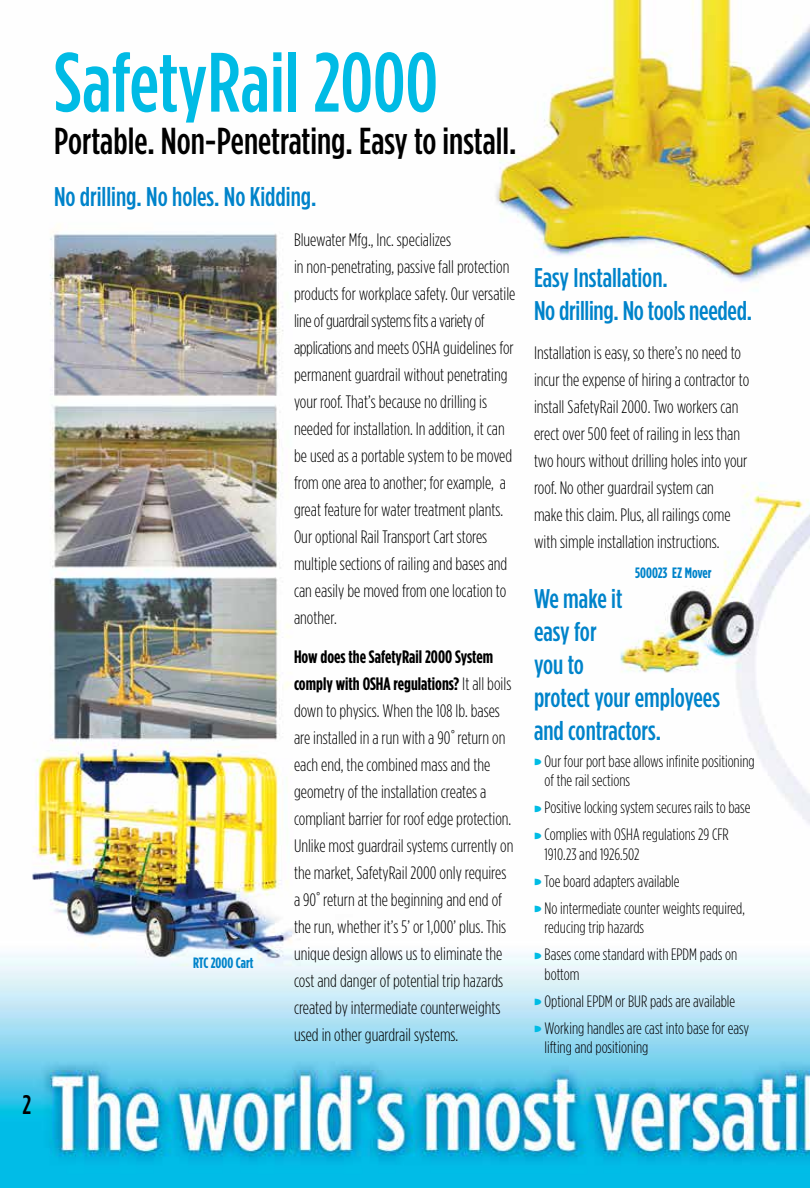
<style>
.page{position:relative;width:810px;height:1188px;background:#fff}
.page>*{position:absolute;margin:0;border:0;box-sizing:border-box;transform-origin:0 0}
.t1{font:500 84px "Gotham Condensed";color:#00bbe5}
.t2{font:500 37.5px "Gotham Condensed";color:#000}
.t3{font:500 27px/33px "Gotham Condensed";color:#0083ca}
.t4{font:500 27px "Gotham Condensed";color:#000}
.t5{font:300 18px/27px "Gotham Condensed";color:#000}
.t6{font:300 16.5px/27px "Gotham Condensed";color:#000}
.t7{font:700 15px "Gotham Condensed";color:#0083ca}
.s1{font-weight:700}
</style>
<div class="page">
<img style="left:0;top:0;width:810px;height:1188px">
<svg style="left:535px;top:759px;width:6px;height:6px"></svg>
<svg style="left:535px;top:805px;width:6px;height:7px"></svg>
<svg style="left:535px;top:832px;width:6px;height:7px"></svg>
<svg style="left:535px;top:879px;width:6px;height:6px"></svg>
<svg style="left:535px;top:906px;width:6px;height:6px"></svg>
<svg style="left:535px;top:952px;width:6px;height:7px"></svg>
<svg style="left:535px;top:999px;width:6px;height:6px"></svg>
<svg style="left:535px;top:1026px;width:6px;height:6px"></svg>
<h3 class="t4" style="left:23px;top:1090px;width:10px">2</h3>
<h1 class="t1" style="left:54px;top:36px;width:385px">SafetyRail 2000</h1>
<h2 class="t2" style="left:54px;top:120px;width:464px">Portable. Non-Penetrating. Easy to install.</h2>
<h3 class="t3" style="left:54px;top:179px;width:264px">No drilling. No holes. No Kidding.</h3>
<p class="t7" style="left:193px;top:954px;width:62px">RTC 2000 Cart</p>
<p class="t5" style="left:294px;top:226px;width:223px">Bluewater Mfg., Inc. specializes<br>in non-penetrating, passive fall protection products for workplace safety. Our versatile line of guardrail systems fits a variety of applications and meets OSHA guidelines for permanent guardrail without penetrating your roof. That’s because no drilling is needed for installation. In addition, it can be used as a portable system to be moved from one area to another; for example, a great feature for water treatment plants.<br>Our optional Rail Transport Cart stores multiple sections of railing and bases and can easily be moved from one location to another.</p>
<p class="t5" style="left:294px;top:643px;width:221px"><span class="s1">How does the SafetyRail 2000 System comply with OSHA regulations?</span> It all boils down to physics. When the 108 lb. bases are installed in a run with a 90˚ return on each end, the combined mass and the geometry of the installation creates a compliant barrier for roof edge protection.<br>Unlike most guardrail systems currently on the market, SafetyRail 2000 only requires a 90˚ return at the beginning and end of the run, whether it’s 5’ or 1,000’ plus. This unique design allows us to eliminate the cost and danger of potential trip hazards created by intermediate counterweights used in other guardrail systems.</p>
<h3 class="t3" style="left:534px;top:260px;width:220px">Easy Installation.<br>No drilling. No tools needed.</h3>
<p class="t5" style="left:534px;top:339px;width:217px">Installation is easy, so there’s no need to incur the expense of hiring a contractor to install SafetyRail 2000. Two workers can erect over 500 feet of railing in less than two hours without drilling holes into your roof. No other guardrail system can<br>make this claim. Plus, all railings come with simple installation instructions.</p>
<h3 class="t3" style="left:534px;top:581px;width:188px">We make it<br>easy for<br>you to<br>protect your employees and contractors.</h3>
<p class="t6" style="left:544px;top:751px;width:212px;line-height:19.5px">Our four port base allows infinite positioning of the rail sections</p>
<p class="t6" style="left:545px;top:794px;width:208px">Positive locking system secures rails to base<br>Complies with OSHA regulations 29 CFR</p>
<p class="t6" style="left:544px;top:840px;width:202px">1910.23 and 1926.502<br>Toe board adapters available<br>No intermediate counter weights required,</p>
<p class="t6" style="left:544px;top:914px;width:194px">reducing trip hazards<br>Bases come standard with EPDM pads on</p>
<p class="t6" style="left:544px;top:960px;width:206px">bottom<br>Optional EPDM or BUR pads are available<br>Working handles are cast into base for easy</p>
<p class="t6" style="left:544px;top:1034px;width:105px">lifting and positioning</p>
<p class="t7" style="left:635px;top:565px;width:78px">500023 EZ Mover</p>
</div>
